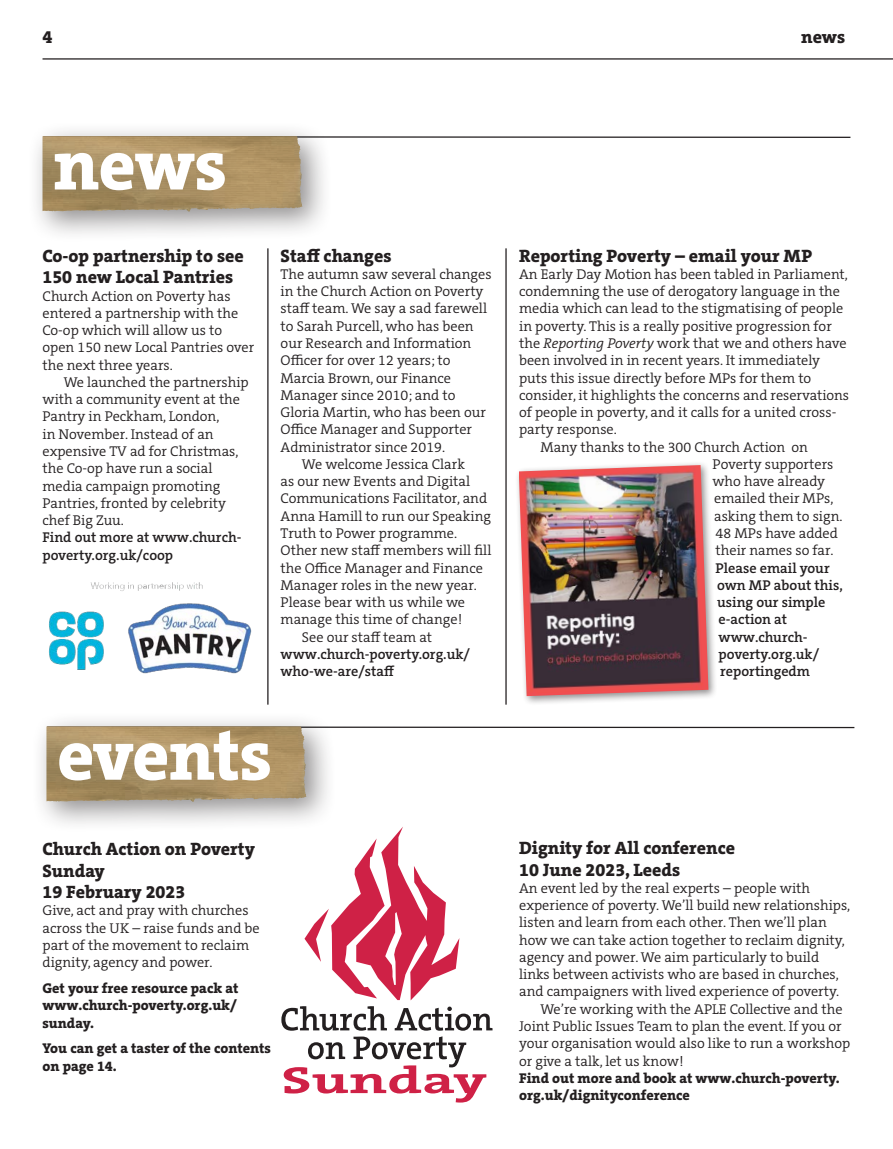
<style>
.page{position:relative;width:893px;height:1149px;background:#fff}
.page>*{position:absolute;margin:0;border:0;box-sizing:border-box;transform-origin:0 0}
.Headline__heavy{font:800 72px "The Serif C5";letter-spacing:-.015em;color:#fff}
.t1{font:700 37.8px "The Serif";color:#cf2146;scale:1.57 1}
.Subhead_serif__heavy{font:800 18px/21.6px "The Serif C5";color:#231f20}
.Body_text_serif_no_i{font:300 14.25px/17.2px "The Serif C5";color:#231f20}
.Body_text_serif__sta{font:300 14.25px/17.2px "The Serif C5";color:#231f20}
.Body_text_serif__sta-2{font:600 14.25px/17.2px "The Serif C5";color:#231f20}
.Body_text_serif_no_i-2{font:800 14.25px/17.2px "The Serif C5";color:#231f20;text-align:justify}
.s1{font-weight:300}
.s2{font-style:italic}
</style>
<div class="page">
<hr style="left:43px;top:58px;width:850px;height:2px;background:#231f20">
<svg style="left:308px;top:1042px;width:37px;height:16px"></svg>
<svg style="left:353px;top:1036px;width:113px;height:31px"></svg>
<svg style="left:281px;top:827px;width:211px;height:203px"></svg>
<div style="left:514px;top:460px;width:204px;height:245px;background:#231f20;opacity:.5"></div>
<img style="left:519px;top:465px;width:189px;height:231px">
<svg style="left:333px;top:136px;width:518px;height:2px"></svg>
<div style="left:27px;top:121px;width:306px;height:122px;background:#231f20;opacity:.5"></div>
<img style="left:43px;top:136px;width:90px;height:75px">
<svg style="left:337px;top:726px;width:518px;height:2px"></svg>
<div style="left:31px;top:710px;width:306px;height:123px;background:#231f20;opacity:.5"></div>
<img style="left:46px;top:726px;width:91px;height:75px">
<hr style="left:505px;top:248px;width:2px;height:456px;background:#231f20">
<hr style="left:267px;top:248px;width:2px;height:456px;background:#231f20">
<img style="left:49px;top:582px;width:203px;height:92px">
<p class="Subhead_serif__heavy" style="left:43px;top:26px;width:11px">4</p>
<p class="Subhead_serif__heavy" style="left:801px;top:26px;width:45px">news</p>
<p class="Headline__heavy" style="left:53px;top:119px;width:175px">news</p>
<p class="Subhead_serif__heavy" style="left:43px;top:245px;width:203px">Co-op partnership to see<br>150 new Local Pantries</p>
<p class="Body_text_serif_no_i" style="left:43px;top:287px;width:213px">Church Action on Poverty has entered a partnership with the<br>Co-op which will allow us to open 150 new Local Pantries over the next three years.</p>
<p class="Body_text_serif__sta" style="left:43px;top:373px;width:208px;text-indent:21px">We launched the partnership with a community event at the<br>Pantry in Peckham, London,<br>in November. Instead of an expensive TV ad for Christmas, the Co-op have run a social media campaign promoting<br>Pantries, fronted by celebrity chef Big Zuu.</p>
<p class="Body_text_serif__sta-2" style="left:43px;top:529px;width:201px">Find out more at www.church&shy;poverty.org.uk/coop</p>
<p class="Subhead_serif__heavy" style="left:281px;top:245px;width:112px">Staff changes</p>
<p class="Body_text_serif_no_i" style="left:281px;top:265px;width:212px">The autumn saw several changes in the Church Action on Poverty staff team. We say a sad farewell to Sarah Purcell, who has been our Research and Information<br>Officer for over 12 years; to<br>Marcia Brown, our Finance<br>Manager since 2010; and to<br>Gloria Martin, who has been our<br>Office Manager and Supporter<br>Administrator since 2019.</p>
<p class="Body_text_serif__sta" style="left:281px;top:455px;width:212px;text-indent:21px">We welcome Jessica Clark<br>as our new Events and Digital<br>Communications Facilitator, and<br>Anna Hamill to run our Speaking<br>Truth to Power programme.<br>Other new staff members will fill the Office Manager and Finance<br>Manager roles in the new year.<br>Please bear with us while we manage this time of change!</p>
<p class="Body_text_serif__sta-2" style="left:281px;top:628px;width:191px;text-indent:21px"><span class="s1">See our staff team at </span>www.church-poverty.org.uk/ who-we-are/staff</p>
<p class="Headline__heavy" style="left:57px;top:709px;width:216px">events</p>
<p class="Subhead_serif__heavy" style="left:43px;top:838px;width:214px">Church Action on Poverty<br>Sunday<br>19 February 2023</p>
<p class="Body_text_serif_no_i" style="left:43px;top:901px;width:219px">Give, act and pray with churches across the UK – raise funds and be part of the movement to reclaim dignity, agency and power.</p>
<p class="Body_text_serif_no_i-2" style="left:43px;top:979px;width:197px">Get your free resource pack at www.church-poverty.org.uk/ sunday.</p>
<p class="Body_text_serif_no_i-2" style="left:43px;top:1039px;width:230px">You can get a taster of the contents on page 14.</p>
<p class="t1" style="left:281px;top:1048px;width:132px">Sunday</p>
<p class="Subhead_serif__heavy" style="left:519px;top:245px;width:295px">Reporting Poverty – email your MP</p>
<p class="Body_text_serif_no_i" style="left:519px;top:265px;width:332px">An Early Day Motion has been tabled in Parliament, condemning the use of derogatory language in the media which can lead to the stigmatising of people in poverty. This is a really positive progression for the <span class="s2">Reporting Poverty</span> work that we and others have been involved in in recent years. It immediately puts this issue directly before MPs for them to consider, it highlights the concerns and reservations of people in poverty, and it calls for a united cross&shy;party response.</p>
<p class="Body_text_serif__sta" style="left:540px;top:438px;width:269px">Many thanks to the 300 Church Action on</p>
<p class="Body_text_serif__sta" style="left:713px;top:455px;width:122px">Poverty supporters</p>
<p class="Body_text_serif__sta" style="left:713px;top:472px;width:114px">who have already</p>
<p class="Body_text_serif__sta" style="left:714px;top:490px;width:121px">emailed their MPs,</p>
<p class="Body_text_serif__sta" style="left:714px;top:507px;width:130px">asking them to sign.</p>
<p class="Body_text_serif__sta" style="left:716px;top:524px;width:124px">48 MPs have added</p>
<p class="Body_text_serif__sta" style="left:716px;top:541px;width:119px">their names so far.</p>
<p class="Body_text_serif__sta-2" style="left:716px;top:559px;width:116px">Please email your</p>
<p class="Body_text_serif__sta-2" style="left:717px;top:576px;width:127px">own MP about this,</p>
<p class="Body_text_serif__sta-2" style="left:717px;top:593px;width:110px">using our simple</p>
<p class="Body_text_serif__sta-2" style="left:719px;top:611px;width:70px">e-action at</p>
<p class="Body_text_serif__sta-2" style="left:719px;top:628px;width:90px">www.church-</p>
<p class="Body_text_serif__sta-2" style="left:719px;top:645px;width:102px">poverty.org.uk/</p>
<p class="Body_text_serif__sta-2" style="left:720px;top:662px;width:91px">reportingedm</p>
<p class="Subhead_serif__heavy" style="left:519px;top:837px;width:217px">Dignity for All conference<br>10 June 2023, Leeds</p>
<p class="Body_text_serif_no_i" style="left:519px;top:879px;width:333px">An event led by the real experts – people with experience of poverty. We’ll build new relationships, listen and learn from each other. Then we’ll plan how we can take action together to reclaim dignity, agency and power. We aim particularly to build links between activists who are based in churches, and campaigners with lived experience of poverty.</p>
<p class="Body_text_serif__sta" style="left:519px;top:1000px;width:333px;text-indent:21px">We’re working with the APLE Collective and the Joint Public Issues Team to plan the event. If you or your organisation would also like to run a workshop or give a talk, let us know!</p>
<p class="Body_text_serif_no_i-2" style="left:519px;top:1069px;width:322px">Find out more and book at www.church-poverty.</p>
<p class="Body_text_serif_no_i-2" style="left:519px;top:1086px;width:172px">org.uk/dignityconference</p>
</div>
